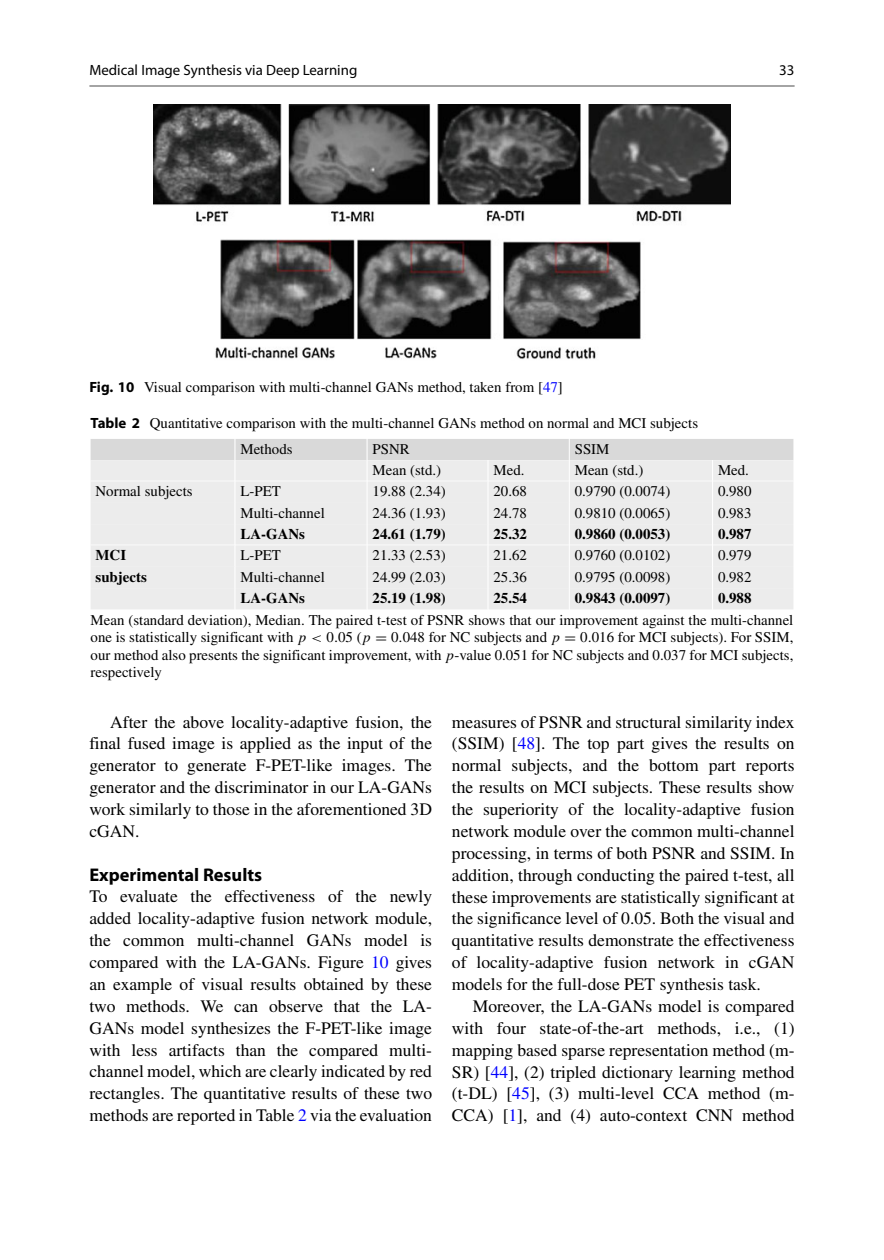
<style>
.page{position:relative;width:884px;height:1260px;background:#fff}
.page>*{position:absolute;margin:0;border:0;box-sizing:border-box;transform-origin:0 0}
.t1{font:700 18.38px "Wlkyss Tyldrm Myriad Pro";color:#000}
.t2{font:17.5px/21.9px "Rncxvv Mbsngg Times LT Std";color:#000;text-align:justify}
.t3{font:14.88px/17.5px "Rncxvv Mbsngg Times LT Std";color:#000}
.t4{font:700 14.88px "Tqqfbp Dsgmmw Times LT Std";color:#000}
.t5{font:14.88px "Ssrhwr Pxfdrg Myriad Pro";color:#000}
.s1{font-family:"Wlkyss Tyldrm Myriad Pro";font-weight:700}
.s2{color:#00f}
.s3{font-family:"Pblfnn Qkblnd MTMI"}
.s4{font-family:"Nmnkdb Mnqqyq Times"}
.s5{font-family:"Rkxkjv Lfmmvc MTSYN"}
</style>
<div class="page">
<hr style="left:89px;top:85px;width:705px;height:2px;background:#989898">
<img style="left:154px;top:105px;width:575px;height:254px">
<div style="left:90px;top:439px;width:144px;height:21px;background:#d9d9d9"></div>
<div style="left:235px;top:439px;width:131px;height:21px;background:#d9d9d9"></div>
<div style="left:367px;top:439px;width:201px;height:21px;background:#d9d9d9"></div>
<div style="left:569px;top:439px;width:224px;height:21px;background:#d9d9d9"></div>
<div style="left:90px;top:460px;width:144px;height:22px;background:#ececec"></div>
<div style="left:235px;top:460px;width:131px;height:22px;background:#ececec"></div>
<div style="left:367px;top:460px;width:120px;height:22px;background:#ececec"></div>
<div style="left:488px;top:460px;width:80px;height:22px;background:#ececec"></div>
<div style="left:569px;top:460px;width:142px;height:22px;background:#ececec"></div>
<div style="left:712px;top:460px;width:81px;height:22px;background:#ececec"></div>
<hr style="left:90px;top:481px;width:703px;height:1px;background:#fff">
<div style="left:90px;top:482px;width:144px;height:21px;background:#ececec"></div>
<div style="left:235px;top:482px;width:131px;height:21px;background:#ececec"></div>
<div style="left:367px;top:482px;width:120px;height:21px;background:#ececec"></div>
<div style="left:488px;top:482px;width:80px;height:21px;background:#ececec"></div>
<div style="left:569px;top:482px;width:142px;height:21px;background:#ececec"></div>
<div style="left:712px;top:482px;width:81px;height:21px;background:#ececec"></div>
<div style="left:90px;top:503px;width:144px;height:21px;background:#ececec"></div>
<div style="left:235px;top:503px;width:131px;height:21px;background:#ececec"></div>
<div style="left:367px;top:503px;width:120px;height:21px;background:#ececec"></div>
<div style="left:488px;top:503px;width:80px;height:21px;background:#ececec"></div>
<div style="left:569px;top:503px;width:142px;height:21px;background:#ececec"></div>
<div style="left:712px;top:503px;width:81px;height:21px;background:#ececec"></div>
<div style="left:90px;top:524px;width:144px;height:22px;background:#ececec"></div>
<div style="left:235px;top:524px;width:131px;height:22px;background:#ececec"></div>
<div style="left:367px;top:524px;width:120px;height:22px;background:#ececec"></div>
<div style="left:488px;top:524px;width:80px;height:22px;background:#ececec"></div>
<div style="left:569px;top:524px;width:142px;height:22px;background:#ececec"></div>
<div style="left:712px;top:524px;width:81px;height:22px;background:#ececec"></div>
<div style="left:90px;top:545px;width:144px;height:22px;background:#ececec"></div>
<div style="left:235px;top:545px;width:131px;height:22px;background:#ececec"></div>
<div style="left:367px;top:545px;width:120px;height:22px;background:#ececec"></div>
<div style="left:488px;top:545px;width:80px;height:22px;background:#ececec"></div>
<div style="left:569px;top:545px;width:142px;height:22px;background:#ececec"></div>
<div style="left:712px;top:545px;width:81px;height:22px;background:#ececec"></div>
<div style="left:90px;top:567px;width:144px;height:21px;background:#ececec"></div>
<div style="left:235px;top:567px;width:131px;height:21px;background:#ececec"></div>
<div style="left:367px;top:567px;width:120px;height:21px;background:#ececec"></div>
<div style="left:488px;top:567px;width:80px;height:21px;background:#ececec"></div>
<div style="left:569px;top:567px;width:142px;height:21px;background:#ececec"></div>
<div style="left:712px;top:567px;width:81px;height:21px;background:#ececec"></div>
<div style="left:90px;top:588px;width:144px;height:21px;background:#ececec"></div>
<svg style="left:234px;top:439px;width:1px;height:21px"></svg>
<div style="left:235px;top:588px;width:131px;height:21px;background:#ececec"></div>
<svg style="left:366px;top:439px;width:1px;height:170px"></svg>
<div style="left:367px;top:588px;width:120px;height:21px;background:#ececec"></div>
<div style="left:488px;top:588px;width:80px;height:21px;background:#ececec"></div>
<svg style="left:568px;top:439px;width:1px;height:170px"></svg>
<div style="left:569px;top:588px;width:142px;height:21px;background:#ececec"></div>
<svg style="left:711px;top:460px;width:1px;height:149px"></svg>
<div style="left:712px;top:588px;width:81px;height:21px;background:#ececec"></div>
<p class="t5" style="left:89px;top:64px;width:269px">Medical Image Synthesis via Deep Learning</p>
<p class="t5" style="left:778px;top:64px;width:17px">33</p>
<p class="t3" style="left:89px;top:380px;width:474px"><span class="s1">Fig. 10</span> Visual comparison with multi-channel GANs method, taken from [<span class="s2">47</span>]</p>
<p class="t3" style="left:240px;top:412px;width:459px;line-height:25.6px;text-indent:-150px"><span class="s1">Table 2</span> Quantitative comparison with the multi-channel GANs method on normal and MCI subjects<br>Methods</p>
<p class="t3" style="left:372px;top:442px;width:39px">PSNR</p>
<p class="t3" style="left:574px;top:442px;width:36px">SSIM</p>
<p class="t3" style="left:372px;top:463px;width:70px">Mean (std.)</p>
<p class="t3" style="left:493px;top:463px;width:32px">Med.</p>
<p class="t3" style="left:574px;top:463px;width:70px">Mean (std.)</p>
<p class="t3" style="left:717px;top:463px;width:32px">Med.</p>
<p class="t3" style="left:95px;top:484px;width:99px">Normal subjects</p>
<p class="t3" style="left:240px;top:484px;width:42px">L-PET</p>
<p class="t3" style="left:372px;top:484px;width:75px">19.88 (2.34)</p>
<p class="t3" style="left:493px;top:484px;width:35px">20.68</p>
<p class="t3" style="left:574px;top:484px;width:97px">0.9790 (0.0074)</p>
<p class="t3" style="left:717px;top:484px;width:35px">0.980</p>
<p class="t3" style="left:240px;top:506px;width:86px">Multi-channel</p>
<p class="t3" style="left:372px;top:506px;width:75px">24.36 (1.93)</p>
<p class="t3" style="left:493px;top:506px;width:35px">24.78</p>
<p class="t3" style="left:574px;top:506px;width:97px">0.9810 (0.0065)</p>
<p class="t3" style="left:717px;top:506px;width:35px">0.983</p>
<p class="t4" style="left:240px;top:529px;width:66px">LA-GANs</p>
<p class="t4" style="left:372px;top:529px;width:75px">24.61 (1.79)</p>
<p class="t4" style="left:493px;top:529px;width:35px">25.32</p>
<p class="t4" style="left:574px;top:529px;width:97px">0.9860 (0.0053)</p>
<p class="t4" style="left:717px;top:529px;width:35px">0.987</p>
<p class="t4" style="left:95px;top:550px;width:32px">MCI</p>
<p class="t3" style="left:240px;top:548px;width:42px">L-PET</p>
<p class="t3" style="left:372px;top:548px;width:75px">21.33 (2.53)</p>
<p class="t3" style="left:493px;top:548px;width:35px">21.62</p>
<p class="t3" style="left:574px;top:548px;width:97px">0.9760 (0.0102)</p>
<p class="t3" style="left:717px;top:548px;width:35px">0.979</p>
<p class="t4" style="left:95px;top:572px;width:53px">subjects</p>
<p class="t3" style="left:240px;top:569px;width:86px">Multi-channel</p>
<p class="t3" style="left:372px;top:569px;width:75px">24.99 (2.03)</p>
<p class="t3" style="left:493px;top:569px;width:35px">25.36</p>
<p class="t3" style="left:574px;top:569px;width:97px">0.9795 (0.0098)</p>
<p class="t3" style="left:717px;top:569px;width:35px">0.982</p>
<p class="t4" style="left:240px;top:593px;width:66px">LA-GANs</p>
<p class="t4" style="left:372px;top:593px;width:75px">25.19 (1.98)</p>
<p class="t4" style="left:493px;top:593px;width:35px">25.54</p>
<p class="t4" style="left:574px;top:593px;width:97px">0.9843 (0.0097)</p>
<p class="t4" style="left:717px;top:593px;width:35px">0.988</p>
<p class="t3" style="left:90px;top:612px;width:704px;text-align:justify">Mean (standard deviation), Median. The paired t-test of PSNR shows that our improvement against the multi-channel one is statistically significant with <span class="s3">p &lt;</span> <span class="s4">0</span><span class="s3">.</span><span class="s4">05</span> (<span class="s3">p</span> <span class="s5">=</span> <span class="s4">0</span><span class="s3">.</span><span class="s4">048</span> for NC subjects and <span class="s3">p</span> <span class="s5">=</span> <span class="s4">0</span><span class="s3">.</span><span class="s4">016</span> for MCI subjects). For SSIM, our method also presents the significant improvement, with <span class="s3">p</span>-value 0.051 for NC subjects and 0.037 for MCI subjects, respectively</p>
<p class="t2" style="left:89px;top:712px;width:344px;text-indent:21px">After the above locality-adaptive fusion, the final fused image is applied as the input of the generator to generate F-PET-like images. The generator and the discriminator in our LA-GANs work similarly to those in the aforementioned 3D cGAN.</p>
<p class="t1" style="left:89px;top:867px;width:174px">Experimental Results</p>
<p class="t2" style="left:89px;top:887px;width:344px">To evaluate the effectiveness of the newly added locality-adaptive fusion network module, the common multi-channel GANs model is compared with the LA-GANs. Figure <span class="s2">10</span> gives an example of visual results obtained by these two methods. We can observe that the LA-GANs model synthesizes the F-PET-like image with less artifacts than the compared multi&shy;channel model, which are clearly indicated by red rectangles. The quantitative results of these two methods are reported in Table <span class="s2">2</span> via the evaluation</p>
<p class="t2" style="left:451px;top:712px;width:344px">measures of PSNR and structural similarity index (SSIM) [<span class="s2">48</span>]. The top part gives the results on normal subjects, and the bottom part reports the results on MCI subjects. These results show the superiority of the locality-adaptive fusion network module over the common multi-channel processing, in terms of both PSNR and SSIM. In addition, through conducting the paired t-test, all these improvements are statistically significant at the significance level of 0.05. Both the visual and quantitative results demonstrate the effectiveness of locality-adaptive fusion network in cGAN models for the full-dose PET synthesis task.</p>
<p class="t2" style="left:451px;top:997px;width:344px;text-indent:21px">Moreover, the LA-GANs model is compared with four state-of-the-art methods, i.e., (1) mapping based sparse representation method (m-SR) [<span class="s2">44</span>], (2) tripled dictionary learning method (t-DL) [<span class="s2">45</span>], (3) multi-level CCA method (m-CCA) [<span class="s2">1</span>], and (4) auto-context CNN method</p>
</div>
